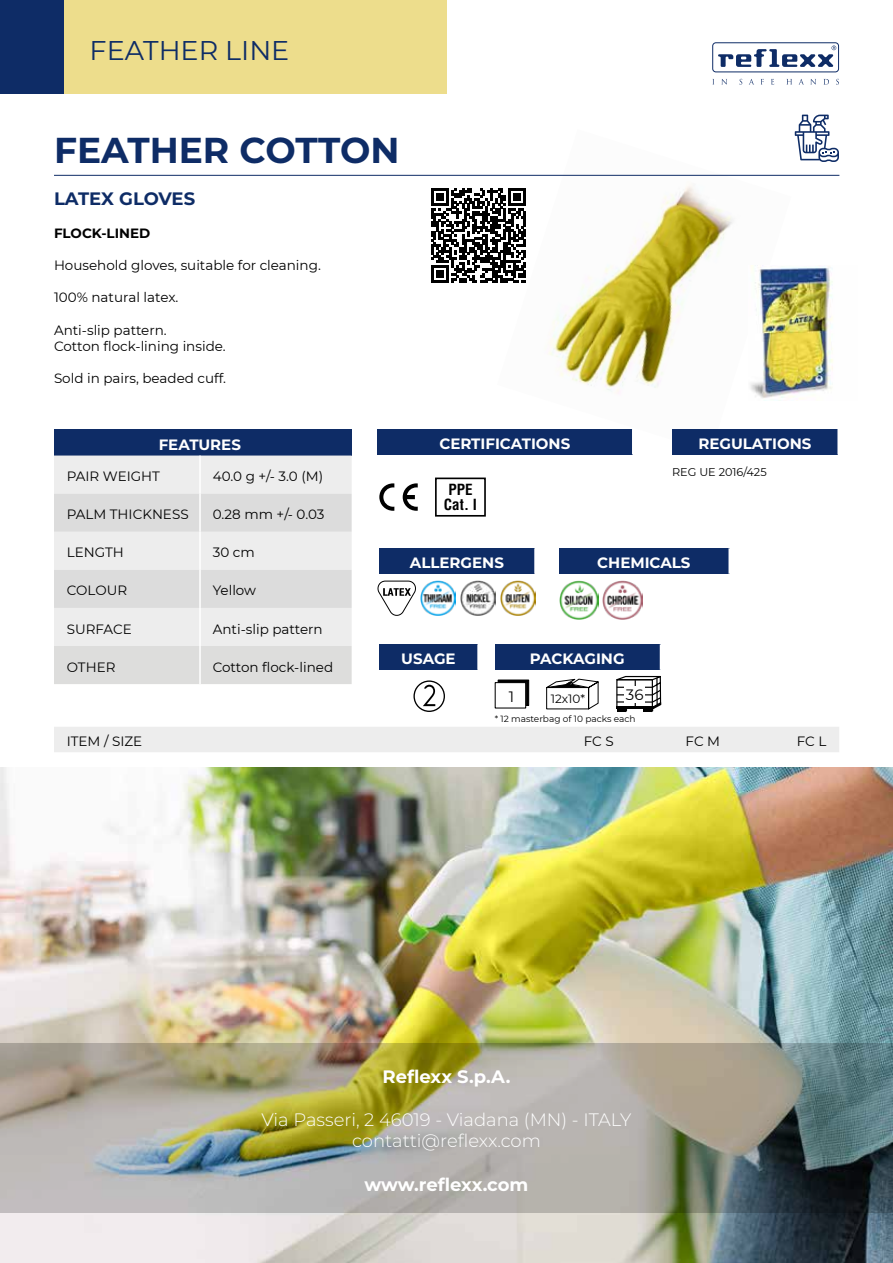
<style>
.page{position:relative;width:893px;height:1263px;background:#fff}
.page>*{position:absolute;margin:0;border:0;box-sizing:border-box;transform-origin:0 0}
.t1{font:700 36px "Montserrat";color:#0e2c66}
.t2{font:27px "Montserrat";color:#0e2c66}
.t3{font:300 18px/21.6px "Montserrat";color:#fff;text-align:center}
.t4{font:700 18px "Montserrat";letter-spacing:-.005em;color:#fff}
.t5{font:700 18px "Montserrat";letter-spacing:-.005em;color:#0e2c66}
.t6{font:700 15px "Montserrat";color:#fff}
.t7{font:700 condensed 15px/15px "Helvetica LT Std";color:#000}
.t8{font:15px "Montserrat";color:#000}
.t9{font:13.5px/16.2px "Montserrat";color:#000}
.t10{font:700 13.5px "Montserrat";color:#000}
.t11{font:12px "Montserrat";color:#000}
.t12{font:11.25px "Montserrat";color:#000}
.t13{font:9px "Montserrat";color:#000}
</style>
<div class="page">
<img style="left:0;top:767px;width:893px;height:496px">
<img style="left:0;top:1043px;width:893px;height:169px">
<img style="left:497px;top:174px;width:294px;height:220px">
<hr style="left:54px;top:175px;width:785px;height:1px;background:#0e2c66">
<div style="left:54px;top:727px;width:785px;height:25px;background:#ededed"></div>
<div style="left:54px;top:429px;width:298px;height:26px;background:#0e2c66"></div>
<div style="left:54px;top:455px;width:298px;height:191px;background:#ededed"></div>
<div style="left:54px;top:494px;width:298px;height:38px;background:#dcdcdc"></div>
<div style="left:54px;top:570px;width:298px;height:38px;background:#dcdcdc"></div>
<div style="left:54px;top:646px;width:298px;height:38px;background:#dddddc"></div>
<hr style="left:199px;top:455px;width:2px;height:39px;background:#fff">
<hr style="left:199px;top:494px;width:2px;height:38px;background:#fff">
<hr style="left:199px;top:532px;width:2px;height:38px;background:#fff">
<hr style="left:199px;top:570px;width:2px;height:38px;background:#fff">
<hr style="left:199px;top:608px;width:2px;height:38px;background:#fff">
<hr style="left:199px;top:646px;width:2px;height:38px;background:#fff">
<div style="left:672px;top:429px;width:166px;height:25px;background:#0e2c66"></div>
<hr style="left:837px;top:429px;width:2px;height:25px;background:#fff">
<div style="left:378px;top:429px;width:255px;height:25px;background:#0e2c66"></div>
<svg style="left:632px;top:429px;width:1px;height:25px"></svg>
<div style="left:435px;top:477px;width:51px;height:40px;border:2px solid #000"></div>
<svg style="left:379px;top:483px;width:15px;height:28px"></svg>
<svg style="left:403px;top:483px;width:15px;height:28px"></svg>
<svg style="left:413px;top:680px;width:32px;height:32px"></svg>
<div style="left:380px;top:644px;width:98px;height:26px;background:#0e2c66"></div>
<hr style="left:477px;top:644px;width:2px;height:26px;background:#fff">
<div style="left:495px;top:644px;width:165px;height:26px;background:#0e2c66"></div>
<svg style="left:497px;top:679px;width:33px;height:27px"></svg>
<svg style="left:616px;top:644px;width:46px;height:68px"></svg>
<div style="left:624px;top:686px;width:21px;height:17px;background:#fff"></div>
<svg style="left:546px;top:678px;width:53px;height:32px"></svg>
<svg style="left:795px;top:115px;width:44px;height:47px"></svg>
<div style="left:380px;top:548px;width:155px;height:26px;background:#0e2c66"></div>
<hr style="left:534px;top:548px;width:2px;height:26px;background:#fff">
<svg style="left:377px;top:580px;width:39px;height:36px"></svg>
<img style="left:748px;top:266px;width:85px;height:135px">
<img style="left:501px;top:581px;width:35px;height:35px">
<img style="left:461px;top:581px;width:35px;height:35px">
<img style="left:421px;top:581px;width:35px;height:35px">
<div style="left:559px;top:548px;width:170px;height:26px;background:#0e2c66"></div>
<hr style="left:728px;top:548px;width:2px;height:26px;background:#fff">
<img style="left:603px;top:581px;width:39px;height:39px">
<img style="left:559px;top:581px;width:39px;height:39px">
<div style="left:0;top:0;width:446px;height:94px;background:#eddd8c"></div>
<div style="left:0;top:0;width:64px;height:94px;background:#0e2c66"></div>
<div style="left:712px;top:43px;width:127px;height:29px;border:1px solid #0e2c66;border-radius:3px"></div>
<svg style="left:718px;top:46px;width:118px;height:21px"></svg>
<svg style="left:721px;top:79px;width:6px;height:6px"></svg>
<svg style="left:739px;top:79px;width:3px;height:6px"></svg>
<svg style="left:749px;top:79px;width:5px;height:5px"></svg>
<svg style="left:771px;top:79px;width:3px;height:6px"></svg>
<svg style="left:786px;top:79px;width:6px;height:5px"></svg>
<svg style="left:799px;top:79px;width:5px;height:5px"></svg>
<svg style="left:810px;top:79px;width:6px;height:6px"></svg>
<svg style="left:823px;top:79px;width:6px;height:6px"></svg>
<svg style="left:836px;top:79px;width:3px;height:6px"></svg>
<svg style="left:431px;top:188px;width:95px;height:95px"></svg>
<h2 class="t2" style="left:90px;top:32px;width:201px">FEATHER LINE</h2>
<h1 class="t1" style="left:54px;top:124px;width:347px">FEATHER COTTON</h1>
<h3 class="t5" style="left:54px;top:186px;width:143px">LATEX GLOVES</h3>
<p class="t10" style="left:54px;top:223px;width:98px">FLOCK-LINED</p>
<p class="t9" style="left:54px;top:257px;width:268px">Household gloves, suitable for cleaning.</p>
<p class="t9" style="left:54px;top:289px;width:126px">100% natural latex.</p>
<p class="t9" style="left:54px;top:321px;width:173px">Anti-slip pattern.<br>Cotton flock-lining inside.</p>
<p class="t9" style="left:54px;top:370px;width:174px">Sold in pairs, beaded cuff.</p>
<p class="t6" style="left:159px;top:433px;width:84px">FEATURES</p>
<p class="t9" style="left:67px;top:468px;width:95px">PAIR WEIGHT</p>
<p class="t9" style="left:213px;top:468px;width:112px">40.0 g +/- 3.0 (M)</p>
<p class="t9" style="left:67px;top:506px;width:123px">PALM THICKNESS</p>
<p class="t9" style="left:213px;top:506px;width:113px">0.28 mm +/- 0.03</p>
<p class="t9" style="left:67px;top:544px;width:59px">LENGTH</p>
<p class="t9" style="left:213px;top:544px;width:44px">30 cm</p>
<p class="t9" style="left:67px;top:582px;width:62px">COLOUR</p>
<p class="t9" style="left:213px;top:582px;width:45px">Yellow</p>
<p class="t9" style="left:67px;top:620px;width:67px">SURFACE</p>
<p class="t9" style="left:213px;top:620px;width:111px">Anti-slip pattern</p>
<p class="t9" style="left:67px;top:658px;width:50px">OTHER</p>
<p class="t9" style="left:213px;top:658px;width:122px">Cotton flock-lined</p>
<p class="t6" style="left:439px;top:433px;width:132px">CERTIFICATIONS</p>
<p class="t6" style="left:698px;top:433px;width:115px">REGULATIONS</p>
<p class="t7" style="left:444px;top:482px;width:34px">PPE<br>Cat. I</p>
<p class="t12" style="left:672px;top:464px;width:96px">REG UE 2016/425</p>
<p class="t6" style="left:410px;top:552px;width:96px">ALLERGENS</p>
<p class="t6" style="left:597px;top:552px;width:95px">CHEMICALS</p>
<p class="t6" style="left:401px;top:648px;width:56px">USAGE</p>
<p class="t6" style="left:530px;top:648px;width:96px">PACKAGING</p>
<p class="t8" style="left:509px;top:686px;width:7px">1</p>
<p class="t11" style="left:551px;top:690px;width:36px">12x10*</p>
<p class="t8" style="left:626px;top:684px;width:19px">36</p>
<p class="t13" style="left:495px;top:712px;width:142px">* 12 masterbag of 10 packs each</p>
<p class="t9" style="left:67px;top:733px;width:77px">ITEM / SIZE</p>
<p class="t9" style="left:584px;top:733px;width:31px">FC S</p>
<p class="t9" style="left:686px;top:733px;width:36px">FC M</p>
<p class="t9" style="left:797px;top:733px;width:31px">FC L</p>
<h3 class="t4" style="left:383px;top:1063px;width:129px">Reflexx S.p.A.</h3>
<h3 class="t3" style="left:262px;top:1108px;width:371px">Via Passeri, 2 46019 - Viadana (MN) - ITALY contatti@reflexx.com</h3>
<h3 class="t4" style="left:365px;top:1171px;width:165px">www.reflexx.com</h3>
</div>
